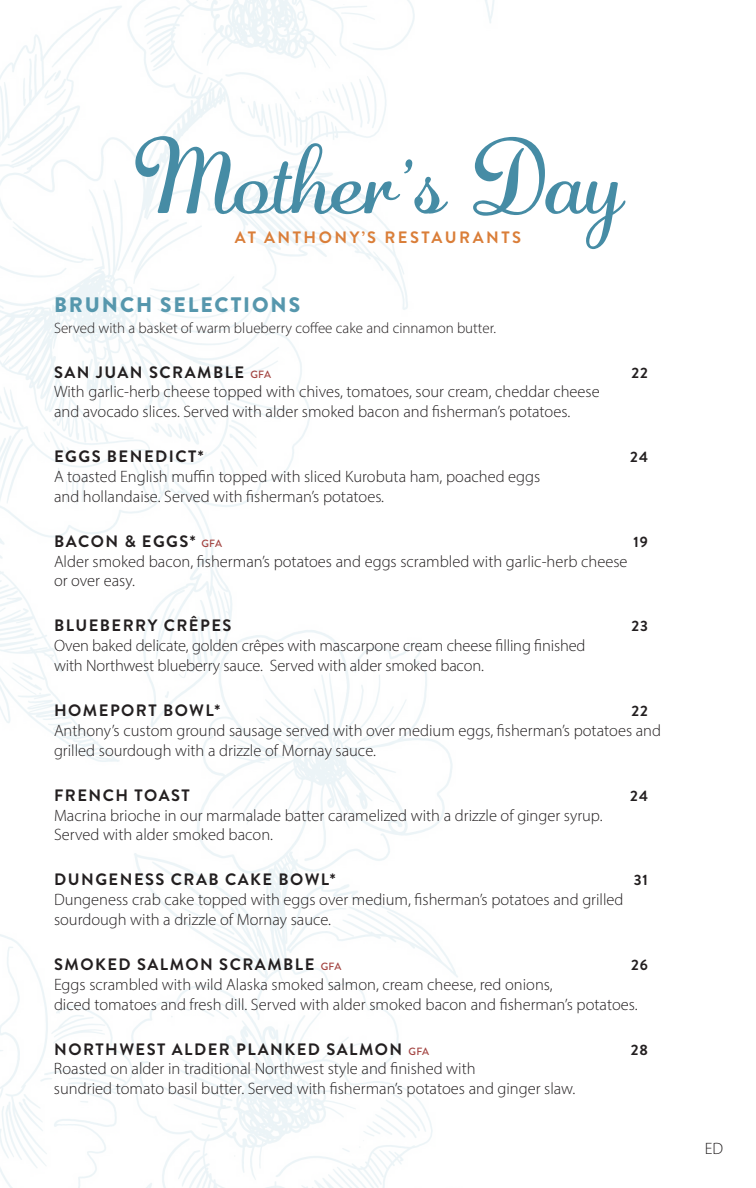
<style>
.page{position:relative;width:756px;height:1188px;background:#fff}
.page>*{position:absolute;margin:0;border:0;box-sizing:border-box;transform-origin:0 0}
.t1{font:99px "Adage Script JF";color:#468ca5}
.Price{font:900 21px "Brandon Grotesque";letter-spacing:.09em;color:#5697ad}
.Section_Description{font:300 16.5px/19.8px "Myriad Pro";color:#231f20}
.Price-2{font:700 16.5px "Brandon Grotesque";letter-spacing:.09em;color:#231f20}
.t2{font:700 16.5px "Brandon Grotesque";letter-spacing:.15em;color:#da7e39}
.t3{font:300 15px "Myriad Pro";color:#231f20}
.Price-3{font:700 15px "Brandon Grotesque";letter-spacing:.07em;color:#231f20}
.s1{font-weight:500;font-size:10.5px;color:#a2423f}
</style>
<div class="page">
<p class="t1" style="left:133px;top:113px;width:491px">Mother’s Day</p>
<p class="t2" style="left:235px;top:226px;width:288px">AT ANTHONY’S RESTAURANTS</p>
<p class="Price" style="left:54px;top:290px;width:248px">BRUNCH SELECTIONS</p>
<p class="t3" style="left:54px;top:319px;width:444px">Served with a basket of warm blueberry coffee cake and cinnamon butter.</p>
<p class="Price-2" style="left:54px;top:360px;width:218px">SAN JUAN SCRAMBLE <span class="s1">GFA</span></p>
<p class="Price-3" style="left:631px;top:362px;width:18px">22</p>
<p class="Section_Description" style="left:54px;top:382px;width:547px">With garlic-herb cheese topped with chives, tomatoes, sour cream, cheddar cheese and avocado slices. Served with alder smoked bacon and fisherman’s potatoes.</p>
<p class="Price-2" style="left:54px;top:445px;width:151px">EGGS BENEDICT*</p>
<p class="Price-3" style="left:630px;top:447px;width:19px">24</p>
<p class="Section_Description" style="left:54px;top:467px;width:488px">A toasted English muffin topped with sliced Kurobuta ham, poached eggs and hollandaise. Served with fisherman’s potatoes.</p>
<p class="Price-2" style="left:54px;top:530px;width:170px">BACON &amp; EGGS* <span class="s1">GFA</span></p>
<p class="Price-3" style="left:634px;top:531px;width:16px">19</p>
<p class="Section_Description" style="left:54px;top:551px;width:575px">Alder smoked bacon, fisherman’s potatoes and eggs scrambled with garlic-herb cheese or over easy.</p>
<p class="Price-2" style="left:54px;top:614px;width:179px">BLUEBERRY CRÊPES</p>
<p class="Price-3" style="left:631px;top:616px;width:18px">23</p>
<p class="Section_Description" style="left:54px;top:636px;width:533px">Oven baked delicate, golden crêpes with mascarpone cream cheese filling finished with Northwest blueberry sauce. Served with alder smoked bacon.</p>
<p class="Price-2" style="left:54px;top:699px;width:168px">HOMEPORT BOWL*</p>
<p class="Price-3" style="left:631px;top:700px;width:18px">22</p>
<p class="Section_Description" style="left:54px;top:720px;width:609px">Anthony’s custom ground sausage served with over medium eggs, fisherman’s potatoes and grilled sourdough with a drizzle of Mornay sauce.</p>
<p class="Price-2" style="left:54px;top:783px;width:137px">FRENCH TOAST</p>
<p class="Price-3" style="left:630px;top:785px;width:19px">24</p>
<p class="Section_Description" style="left:54px;top:805px;width:550px">Macrina brioche in our marmalade batter caramelized with a drizzle of ginger syrup.<br>Served with alder smoked bacon.</p>
<p class="Price-2" style="left:54px;top:868px;width:283px">DUNGENESS CRAB CAKE BOWL*</p>
<p class="Price-3" style="left:634px;top:870px;width:16px">31</p>
<p class="Section_Description" style="left:54px;top:890px;width:571px">Dungeness crab cake topped with eggs over medium, fisherman’s potatoes and grilled sourdough with a drizzle of Mornay sauce.</p>
<p class="Price-2" style="left:54px;top:953px;width:289px">SMOKED SALMON SCRAMBLE <span class="s1">GFA</span></p>
<p class="Price-3" style="left:631px;top:954px;width:18px">26</p>
<p class="Section_Description" style="left:54px;top:974px;width:585px">Eggs scrambled with wild Alaska smoked salmon, cream cheese, red onions,<br>diced tomatoes and fresh dill. Served with alder smoked bacon and fisherman’s potatoes.</p>
<p class="Price-2" style="left:54px;top:1037px;width:377px">NORTHWEST ALDER PLANKED SALMON <span class="s1">GFA</span></p>
<p class="Price-3" style="left:631px;top:1039px;width:19px">28</p>
<p class="Section_Description" style="left:54px;top:1059px;width:523px">Roasted on alder in traditional Northwest style and finished with<br>sundried tomato basil butter. Served with fisherman’s potatoes and ginger slaw.</p>
<p class="Section_Description" style="left:705px;top:1138px;width:20px">ED</p>
</div>
